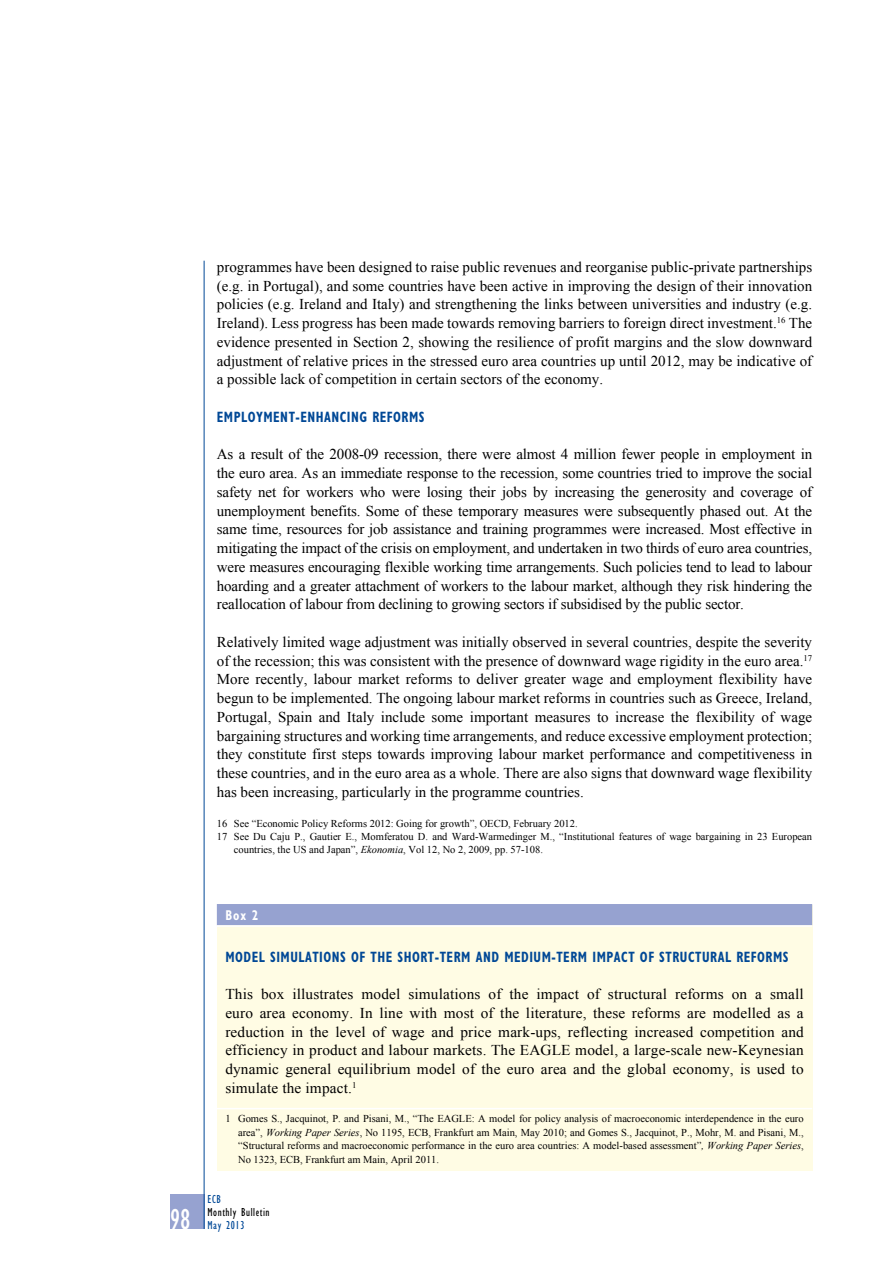
<style>
.page{position:relative;width:893px;height:1263px;background:#fff}
.page>*{position:absolute;margin:0;border:0;box-sizing:border-box;transform-origin:0 0}
.t1{font:condensed 30px "Gill Sans Myriad";color:#fff;scale:.95 1}
.t2{font:15px/18.8px "Times New Roman WGL";color:#000;text-align:justify}
.t3{font:700 condensed 15px "Gill Sans Myriad";letter-spacing:.04em;color:#004896;scale:.85 1}
.t4{font:700 condensed 14.25px "Gill Sans Myriad";color:#fff;scale:.85 1}
.t5{font:condensed 12px "Gill Sans Myriad";letter-spacing:.05em;color:#000;scale:.95 1}
.t6{font:condensed 12px "Gill Sans Myriad";letter-spacing:.05em;color:#004896;scale:.95 1}
.t7{font:10.5px/13.5px "Times New Roman WGL";color:#000;text-align:justify}
.s1{font-style:italic}
</style>
<div class="page">
<div style="left:170px;top:1195px;width:34px;height:34px;background:#96a2d0"></div>
<hr style="left:204px;top:261px;width:1px;height:968px;background:#004896">
<div style="left:217px;top:905px;width:595px;height:266px;background:#fffce4"></div>
<div style="left:217px;top:904px;width:595px;height:21px;background:#96a2d0"></div>
<hr style="left:217px;top:925px;width:595px;height:2px;background:#fff">
<hr style="left:217px;top:1108px;width:595px;height:1px;background:#fff">
<p class="t2" style="left:217px;top:257px;width:597px">programmes have been designed to raise public revenues and reorganise public-private partnerships (e.g. in Portugal), and some countries have been active in improving the design of their innovation policies (e.g. Ireland and Italy) and strengthening the links between universities and industry (e.g.<br>Ireland). Less progress has been made towards removing barriers to foreign direct investment.<sup>16</sup> The evidence presented in Section 2, showing the resilience of profit margins and the slow downward adjustment of relative prices in the stressed euro area countries up until 2012, may be indicative of a possible lack of competition in certain sectors of the economy.</p>
<p class="t3" style="left:217px;top:408px;width:245px">EMPLOYMENT-ENHANCING REFORMS</p>
<p class="t2" style="left:217px;top:445px;width:597px">As a result of the 2008-09 recession, there were almost 4 million fewer people in employment in the euro area. As an immediate response to the recession, some countries tried to improve the social safety net for workers who were losing their jobs by increasing the generosity and coverage of unemployment benefits. Some of these temporary measures were subsequently phased out. At the same time, resources for job assistance and training programmes were increased. Most effective in mitigating the impact of the crisis on employment, and undertaken in two thirds of euro area countries, were measures encouraging flexible working time arrangements. Such policies tend to lead to labour hoarding and a greater attachment of workers to the labour market, although they risk hindering the reallocation of labour from declining to growing sectors if subsidised by the public sector.</p>
<p class="t2" style="left:217px;top:632px;width:597px">Relatively limited wage adjustment was initially observed in several countries, despite the severity of the recession; this was consistent with the presence of downward wage rigidity in the euro area.<sup>17<br></sup>More recently, labour market reforms to deliver greater wage and employment flexibility have begun to be implemented. The ongoing labour market reforms in countries such as Greece, Ireland, Portugal, Spain and Italy include some important measures to increase the flexibility of wage bargaining structures and working time arrangements, and reduce excessive employment protection; they constitute first steps towards improving labour market performance and competitiveness in these countries, and in the euro area as a whole. There are also signs that downward wage flexibility has been increasing, particularly in the programme countries.</p>
<p class="t7" style="left:217px;top:816px;width:362px">16 See “Economic Policy Reforms 2012: Going for growth”, OECD, February 2012.</p>
<p class="t7" style="left:217px;top:829px;width:597px">17 See Du Caju P., Gautier E., Momferatou D. and Ward-Warmedinger M., “Institutional features of wage bargaining in 23 European</p>
<p class="t7" style="left:234px;top:843px;width:311px">countries, the US and Japan”, <span class="s1">Ekonomia</span>, Vol 12, No 2, 2009, pp. 57-108.</p>
<h1 class="t1" style="left:170px;top:1201px;width:23px">98</h1>
<p class="t4" style="left:225px;top:906px;width:41px">BOX 2</p>
<p class="t3" style="left:225px;top:947px;width:663px">MODEL SIMULATIONS OF THE SHORT-TERM AND MEDIUM-TERM IMPACT OF STRUCTURAL REFORMS</p>
<p class="t2" style="left:225px;top:984px;width:580px">This box illustrates model simulations of the impact of structural reforms on a small euro area economy. In line with most of the literature, these reforms are modelled as a reduction in the level of wage and price mark-ups, reflecting increased competition and efficiency in product and labour markets. The EAGLE model, a large-scale new-Keynesian dynamic general equilibrium model of the euro area and the global economy, is used to simulate the impact.<sup>1</sup></p>
<p class="t7" style="left:238px;top:1112px;width:567px;text-indent:-13px">1 Gomes S., Jacquinot, P. and Pisani, M., “The EAGLE: A model for policy analysis of macroeconomic interdependence in the euro area”, <span class="s1">Working Paper Series</span>, No 1195, ECB, Frankfurt am Main, May 2010; and Gomes S., Jacquinot, P., Mohr, M. and Pisani, M., “Structural reforms and macroeconomic performance in the euro area countries: A model-based assessment”<span class="s1">, Working Paper Series</span>, No 1323, ECB, Frankfurt am Main, April 2011.</p>
<p class="t6" style="left:207px;top:1191px;width:16px">ECB</p>
<p class="t5" style="left:207px;top:1205px;width:67px">Monthly Bulletin</p>
<p class="t6" style="left:207px;top:1218px;width:40px">May 2013</p>
</div>
